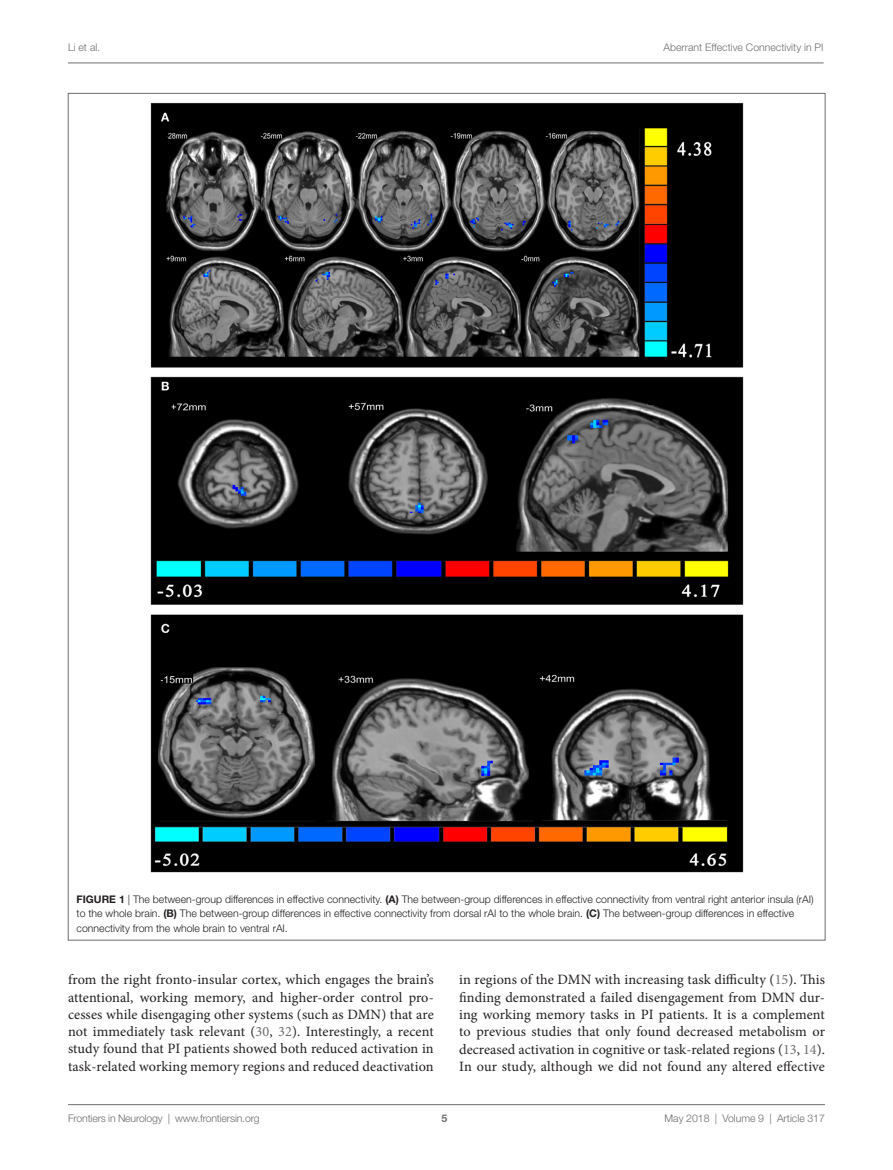
<style>
.page{position:relative;width:893px;height:1170px;background:#fff}
.page>*{position:absolute;margin:0;border:0;box-sizing:border-box;transform-origin:0 0}
.t1{font:14.25px/17.2px "Minion Pro";letter-spacing:.01em;color:#231f20;text-align:justify}
.t2{font:300 10.5px/14.2px "Helvetica Neue LT Std";color:#231f20}
.t3{font:300 10.5px "Helvetica Neue LT Std";color:#6c6d70}
.t4{font:700 10.5px "Helvetica Neue LT Std";color:#6c6d70}
.s1{font-weight:700}
.s2{color:#6c6d70}
</style>
<div class="page">
<img style="left:150px;top:102px;width:594px;height:771px">
<hr style="left:68px;top:1104px;width:757px;height:1px;background:#6c6d70">
<hr style="left:68px;top:63px;width:756px;height:1px;background:#6c6d70">
<p class="t3" style="left:68px;top:41px;width:34px">Li et al.</p>
<p class="t3" style="left:663px;top:41px;width:162px">Aberrant Effective Connectivity in PI</p>
<p class="t2" style="left:77px;top:892px;width:738px"><span class="s1">FIGURE 1</span> | The between-group differences in effective connectivity. <span class="s1">(A)</span> The between-group differences in effective connectivity from ventral right anterior insula (rAI) to the whole brain. <span class="s1">(B)</span> The between-group differences in effective connectivity from dorsal rAI to the whole brain. <span class="s1">(C)</span> The between-group differences in effective connectivity from the whole brain to ventral rAI.</p>
<p class="t1" style="left:68px;top:971px;width:367px">from the right fronto-insular cortex, which engages the brain’s attentional, working memory, and higher-order control pro&shy;cesses while disengaging other systems (such as DMN) that are not immediately task relevant (<span class="s2">30</span>, <span class="s2">32</span>). Interestingly, a recent study found that PI patients showed both reduced activation in task-related working memory regions and reduced deactivation</p>
<p class="t1" style="left:459px;top:971px;width:367px">in regions of the DMN with increasing task difficulty (<span class="s2">15</span>). This finding demonstrated a failed disengagement from DMN dur&shy;ing working memory tasks in PI patients. It is a complement to previous studies that only found decreased metabolism or decreased activation in cognitive or task-related regions (<span class="s2">13</span>, <span class="s2">14</span>).<br>In our study, although we did not found any altered effective</p>
<p class="t3" style="left:68px;top:1111px;width:193px">Frontiers in Neurology | www.frontiersin.org</p>
<p class="t3" style="left:665px;top:1111px;width:162px">May 2018 | Volume 9 | Article 317</p>
<p class="t4" style="left:441px;top:1111px;width:7px">5</p>
</div>
